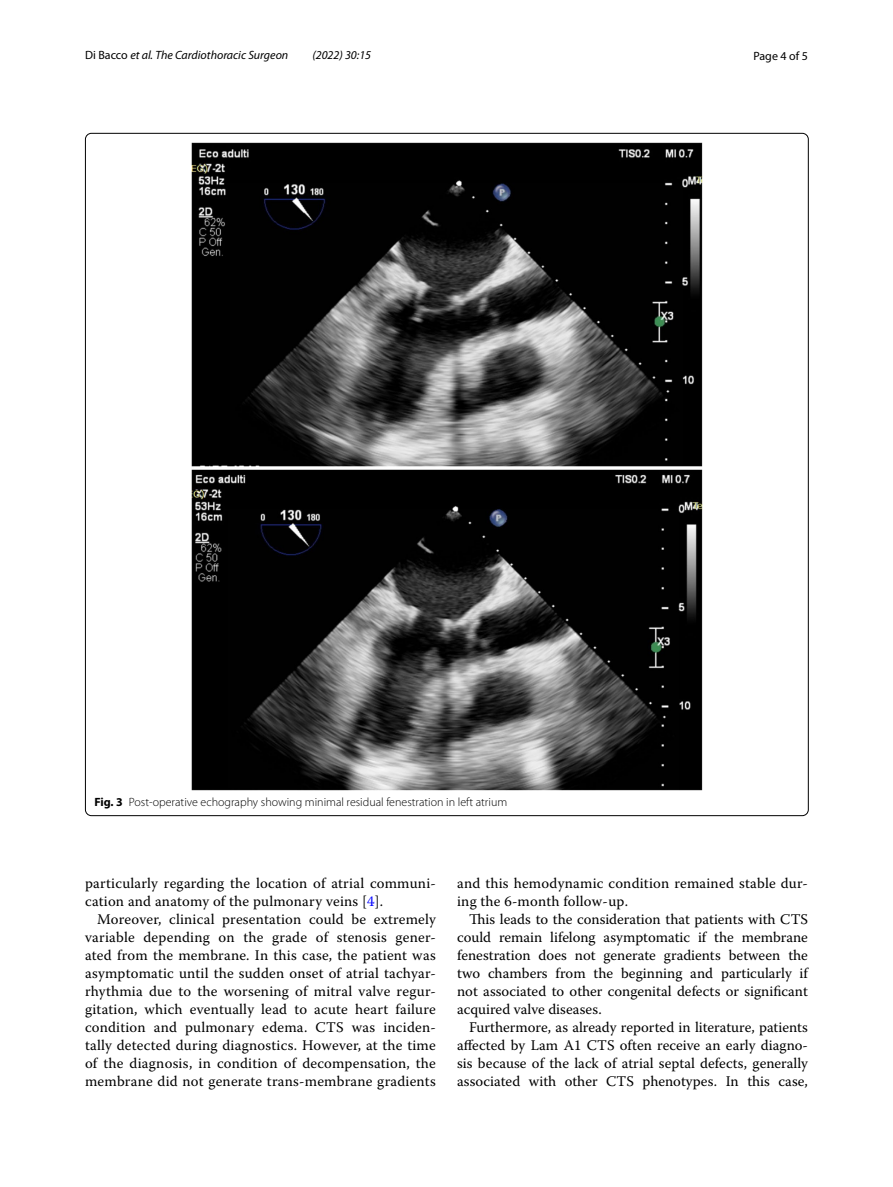
<style>
.page{position:relative;width:893px;height:1187px;background:#fff}
.page>*{position:absolute;margin:0;border:0;box-sizing:border-box;transform-origin:0 0}
.t1{font:14.7px/18px "Warnock Pro";letter-spacing:.015em;color:#000;text-align:justify}
.t2{font:300 12px "Myriad Pro";color:#000}
.t3{font:italic 12px "Myriad Pro";color:#000}
.t4{font:12px "Myriad Pro";color:#000}
.s1{font-style:normal}
.s2{font-weight:700}
.s3{color:#00f}
</style>
<div class="page">
<img style="left:192px;top:142px;width:510px;height:648px">
<p class="t3" style="left:85px;top:48px;width:205px"><span class="s1">Di Bacco</span> et al. The Cardiothoracic Surgeon</p>
<p class="t3" style="left:312px;top:48px;width:60px">(2022) 30:15</p>
<p class="t4" style="left:753px;top:48px;width:56px">Page 4 of 5</p>
<p class="t2" style="left:94px;top:794px;width:414px"><span class="s2">Fig. 3</span> Post-operative echography showing minimal residual fenestration in left atrium</p>
<p class="t1" style="left:85px;top:874px;width:352px">particularly regarding the location of atrial communi&shy;cation and anatomy of the pulmonary veins [<span class="s3">4</span>].</p>
<p class="t1" style="left:85px;top:910px;width:352px;text-indent:12px">Moreover, clinical presentation could be extremely variable depending on the grade of stenosis gener&shy;ated from the membrane. In this case, the patient was asymptomatic until the sudden onset of atrial tachyar&shy;rhythmia due to the worsening of mitral valve regur&shy;gitation, which eventually lead to acute heart failure condition and pulmonary edema. CTS was inciden&shy;tally detected during diagnostics. However, at the time of the diagnosis, in condition of decompensation, the membrane did not generate trans-membrane gradients</p>
<p class="t1" style="left:457px;top:874px;width:352px">and this hemodynamic condition remained stable dur&shy;ing the 6-month follow-up.</p>
<p class="t1" style="left:457px;top:910px;width:352px;text-indent:12px">This leads to the consideration that patients with CTS could remain lifelong asymptomatic if the membrane fenestration does not generate gradients between the two chambers from the beginning and particularly if not associated to other congenital defects or significant acquired valve diseases.</p>
<p class="t1" style="left:457px;top:1018px;width:352px;text-indent:12px">Furthermore, as already reported in literature, patients affected by Lam A1 CTS often receive an early diagno&shy;sis because of the lack of atrial septal defects, generally associated with other CTS phenotypes. In this case,</p>
</div>
